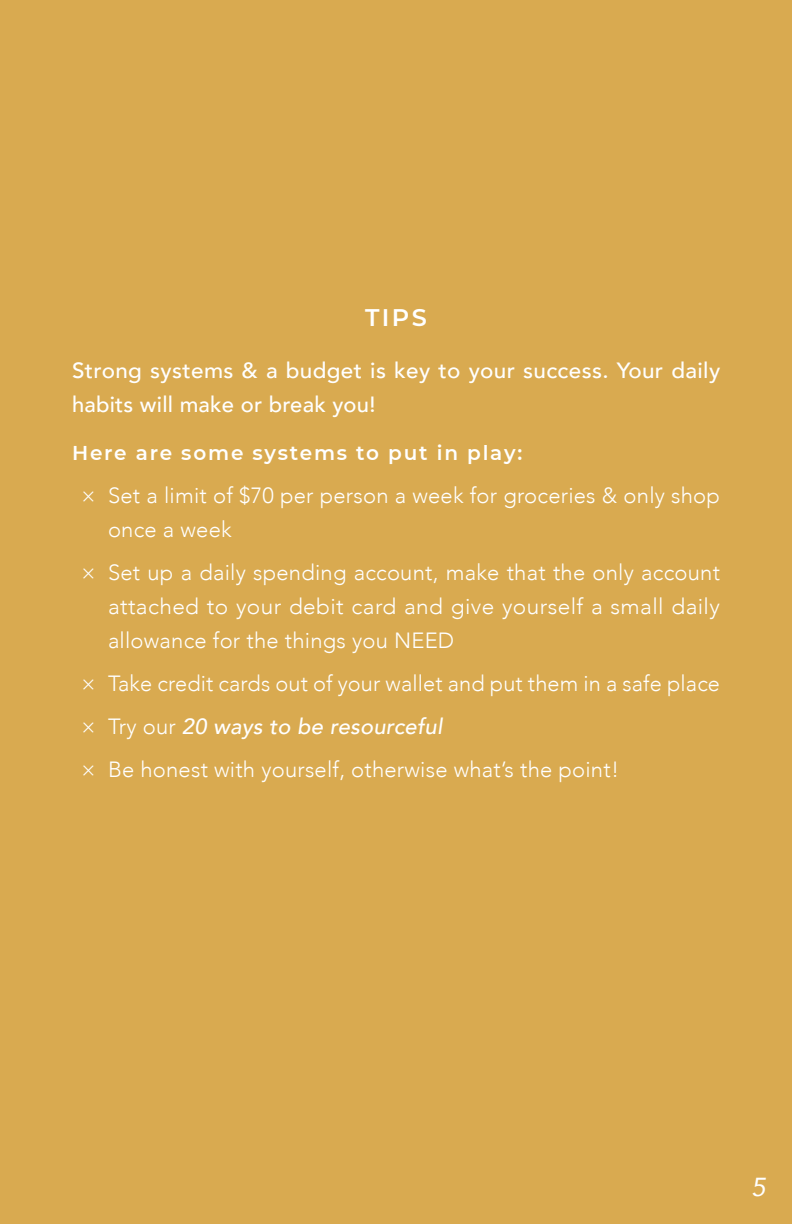
<style>
.page{position:relative;width:792px;height:1224px;background:#d9aa50}
.page>*{position:absolute;margin:0;border:0;box-sizing:border-box;transform-origin:0 0}
.table_text{font:italic 26px "Avenir";color:#fff}
.Heading{font:600 24px "Montserrat";color:#fff}
.t1{font:300 22px/34px "Avenir";letter-spacing:.01em;color:#fff}
.Body_Copy{font:500 22px/34px "Avenir";letter-spacing:.015em;color:#fff}
.t2{font:italic 500 22px "Avenir";letter-spacing:.01em;color:#fff}
.Sub_Head{font:600 20px "Montserrat";letter-spacing:.09em;color:#fff}
.s1{font-weight:300;font-style:normal}
</style>
<div class="page">
<p class="Heading" style="left:365px;top:300px;width:63px">TIPS</p>
<p class="Body_Copy" style="left:72px;top:352px;width:650px">Strong systems &amp; a budget is key to your success. Your daily habits will make or break you!</p>
<p class="Sub_Head" style="left:72px;top:439px;width:452px">Here are some systems to put in play:</p>
<p class="t1" style="left:108px;top:478px;width:614px;text-indent:-27px">× Set a limit of $70 per person a week for groceries &amp; only shop once a week</p>
<p class="t1" style="left:108px;top:555px;width:614px;text-align:justify;text-indent:-27px">× Set up a daily spending account, make that the only account attached to your debit card and give yourself a small daily allowance for the things you NEED</p>
<p class="t1" style="left:81px;top:666px;width:641px">× Take credit cards out of your wallet and put them in a safe place</p>
<p class="t2" style="left:81px;top:713px;width:363px"><span class="s1">× Try our</span> 20 ways to be resourceful</p>
<p class="t1" style="left:81px;top:752px;width:540px">× Be honest with yourself, otherwise what’s the point!</p>
<p class="table_text" style="left:751px;top:1171px;width:16px">5</p>
</div>
